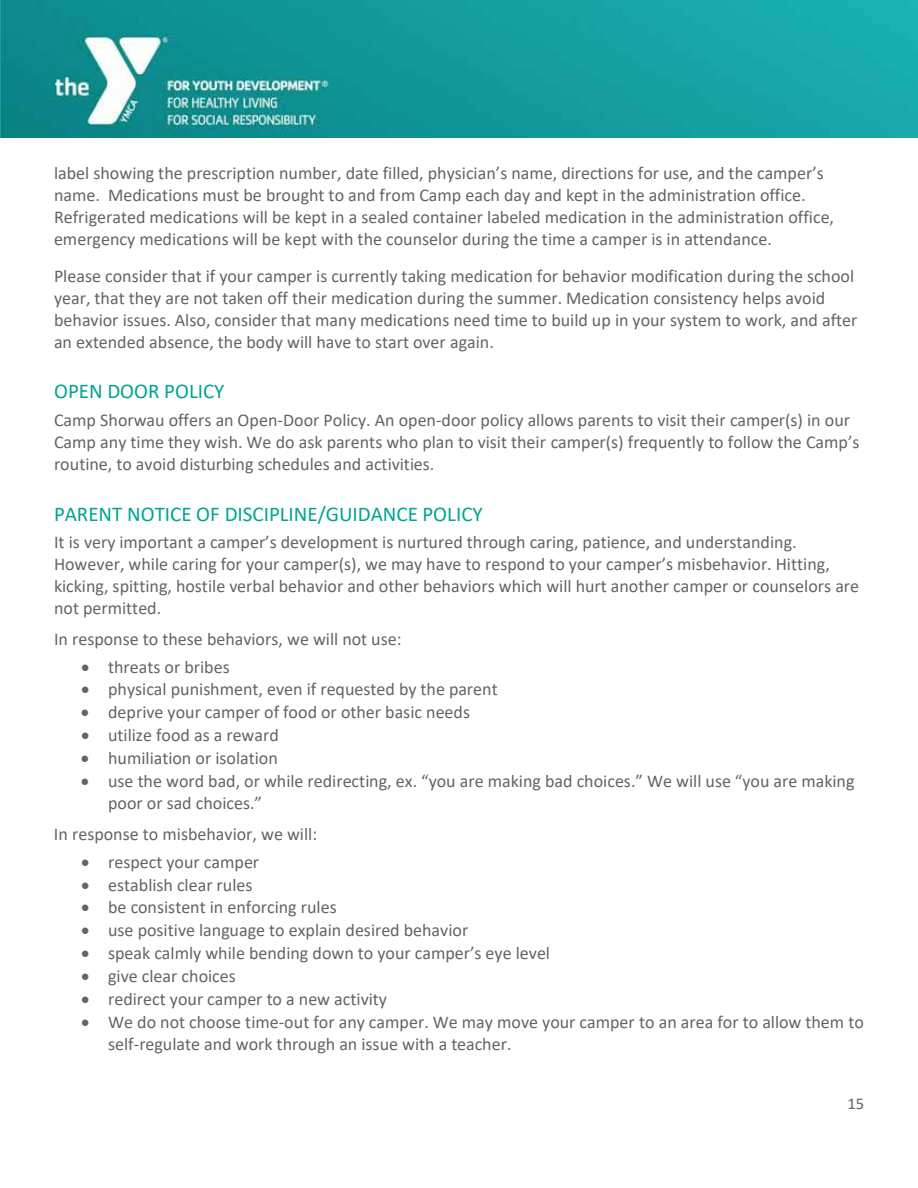
<style>
.page{position:relative;width:918px;height:1188px;background:#fff}
.page>*{position:absolute;margin:0;border:0;box-sizing:border-box;transform-origin:0 0}
.t1{font:21px "Calibri";color:#01a490}
.t2{font:18px/21.9px "Calibri";color:#636466}
.t3{font:16.5px "Calibri";color:#636466}
</style>
<div class="page">
<img style="left:0;top:0;width:918px;height:137px">
<p class="t2" style="left:54px;top:162px;width:782px">label showing the prescription number, date filled, physician’s name, directions for use, and the camper’s name. Medications must be brought to and from Camp each day and kept in the administration office.<br>Refrigerated medications will be kept in a sealed container labeled medication in the administration office, emergency medications will be kept with the counselor during the time a camper is in attendance.</p>
<p class="t2" style="left:54px;top:265px;width:805px">Please consider that if your camper is currently taking medication for behavior modification during the school year, that they are not taken off their medication during the summer. Medication consistency helps avoid behavior issues. Also, consider that many medications need time to build up in your system to work, and after an extended absence, the body will have to start over again.</p>
<p class="t1" style="left:54px;top:377px;width:172px">OPEN DOOR POLICY</p>
<p class="t2" style="left:54px;top:408px;width:807px">Camp Shorwau offers an Open-Door Policy. An open-door policy allows parents to visit their camper(s) in our<br>Camp any time they wish. We do ask parents who plan to visit their camper(s) frequently to follow the Camp’s routine, to avoid disturbing schedules and activities.</p>
<p class="t1" style="left:54px;top:499px;width:430px">PARENT NOTICE OF DISCIPLINE/GUIDANCE POLICY</p>
<p class="t2" style="left:54px;top:531px;width:807px">It is very important a camper’s development is nurtured through caring, patience, and understanding.<br>However, while caring for your camper(s), we may have to respond to your camper’s misbehavior. Hitting, kicking, spitting, hostile verbal behavior and other behaviors which will hurt another camper or counselors are not permitted.</p>
<p class="t2" style="left:54px;top:628px;width:349px">In response to these behaviors, we will not use:</p>
<p class="t2" style="left:81px;top:655px;width:150px">• threats or bribes</p>
<p class="t2" style="left:81px;top:678px;width:418px">• physical punishment, even if requested by the parent</p>
<p class="t2" style="left:81px;top:701px;width:391px">• deprive your camper of food or other basic needs</p>
<p class="t2" style="left:81px;top:724px;width:199px">• utilize food as a reward</p>
<p class="t2" style="left:81px;top:747px;width:198px">• humiliation or isolation</p>
<p class="t2" style="left:108px;top:770px;width:748px;text-indent:-27px">• use the word bad, or while redirecting, ex. “you are making bad choices.” We will use “you are making poor or sad choices.”</p>
<p class="t2" style="left:54px;top:823px;width:265px">In response to misbehavior, we will:</p>
<p class="t2" style="left:81px;top:850px;width:180px">• respect your camper</p>
<p class="t2" style="left:81px;top:873px;width:173px">• establish clear rules</p>
<p class="t2" style="left:81px;top:896px;width:257px">• be consistent in enforcing rules</p>
<p class="t2" style="left:81px;top:919px;width:389px">• use positive language to explain desired behavior</p>
<p class="t2" style="left:81px;top:942px;width:471px">• speak calmly while bending down to your camper’s eye level</p>
<p class="t2" style="left:81px;top:965px;width:156px">• give clear choices</p>
<p class="t2" style="left:81px;top:988px;width:308px">• redirect your camper to a new activity</p>
<p class="t2" style="left:108px;top:1011px;width:757px;text-indent:-27px">• We do not choose time-out for any camper. We may move your camper to an area for to allow them to self-regulate and work through an issue with a teacher.</p>
<p class="t3" style="left:847px;top:1093px;width:18px">15</p>
</div>
